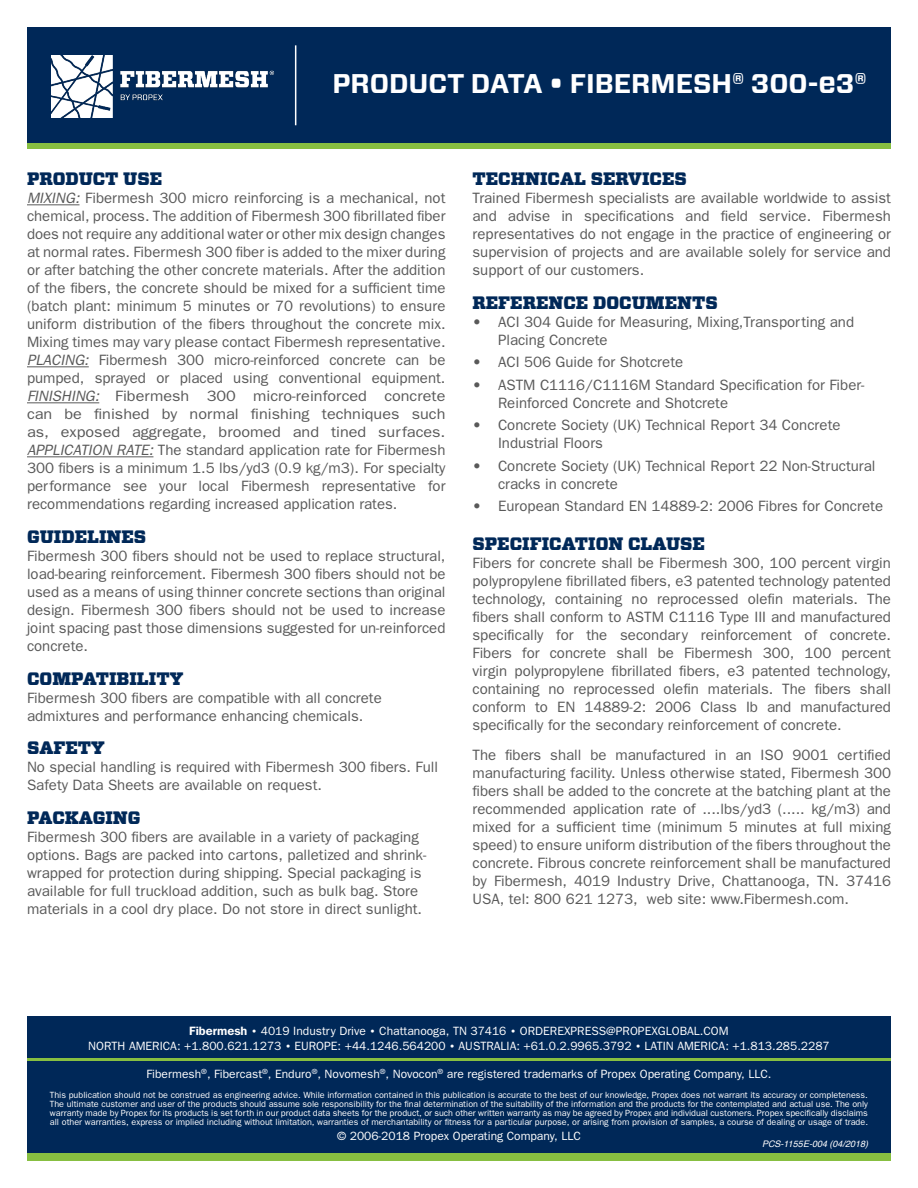
<style>
.page{position:relative;width:918px;height:1188px;background:#fff}
.page>*{position:absolute;margin:0;border:0;box-sizing:border-box;transform-origin:0 0}
.t1{font:700 27px "Vitesse Sans";color:#fff}
.Sub_Header{font:900 18px "Vitesse";color:#002858}
.Body{font:15px/18px "Franklin Gothic";color:#595959}
.Body_Footer_Wht{font:12px "Franklin Gothic";color:#fff}
.Body_Footer_Wht_SM{font:9px/9px "Franklin Gothic";color:#fff;text-align:justify}
.t2{font:italic 9px "Helvetica";color:#fff}
.s1{font-size:30px}
.s2{font-style:italic}
.s3{font-family:"Franklin Gothic IT Cby BT";font-weight:600}
.s4{font-family:"Franklin Gothic IT Cby BT";font-weight:600;font-size:10.5px}
</style>
<div class="page">
<hr style="left:27px;top:204px;width:52px;height:1px;background:#595959">
<hr style="left:27px;top:366px;width:62px;height:1px;background:#595959">
<hr style="left:27px;top:402px;width:72px;height:1px;background:#595959">
<hr style="left:27px;top:456px;width:126px;height:1px;background:#595959">
<div style="left:27px;top:1017px;width:864px;height:141px;background:#002858"></div>
<div style="left:27px;top:1154px;width:864px;height:7px;background:#87bf41"></div>
<hr style="left:27px;top:1059px;width:864px;height:2px;background:#87bf41">
<div style="left:27px;top:33px;width:864px;height:116px;background:#87bf41"></div>
<div style="left:27px;top:27px;width:864px;height:116px;background:#002858"></div>
<hr style="left:295px;top:45px;width:1px;height:80px;background:#fff">
<img style="left:51px;top:56px;width:223px;height:61px">
<p class="t1" style="left:332px;top:66px;width:536px">PRODUCT DATA • FIBERMESH® 300-<span class="s1">e</span>3®</p>
<p class="Sub_Header" style="left:27px;top:167px;width:137px">PRODUCT USE</p>
<p class="Body" style="left:27px;top:189px;width:420px;text-align:justify"><span class="s2">MIXING:</span> Fibermesh 300 micro reinforcing is a mechanical, not chemical, process. The addition of Fibermesh 300 fibrillated fiber does not require any additional water or other mix design changes at normal rates. Fibermesh 300 fiber is added to the mixer during or after batching the other concrete materials. After the addition of the fibers, the concrete should be mixed for a sufficient time (batch plant: minimum 5 minutes or 70 revolutions) to ensure uniform distribution of the fibers throughout the concrete mix.<br>Mixing times may vary please contact Fibermesh representative.<br><span class="s2">PLACING:</span> Fibermesh 300 micro-reinforced concrete can be pumped, sprayed or placed using conventional equipment.<br><span class="s2">FINISHING:</span> Fibermesh 300 micro-reinforced concrete can be finished by normal finishing techniques such as, exposed aggregate, broomed and tined surfaces.<br><span class="s2">APPLICATION RATE:</span> The standard application rate for Fibermesh 300 fibers is a minimum 1.5 lbs/yd3 (0.9 kg/m3). For specialty performance see your local Fibermesh representative for recommendations regarding increased application rates.</p>
<p class="Sub_Header" style="left:27px;top:525px;width:121px">GUIDELINES</p>
<p class="Body" style="left:27px;top:547px;width:420px;text-align:justify">Fibermesh 300 fibers should not be used to replace structural, load-bearing reinforcement. Fibermesh 300 fibers should not be used as a means of using thinner concrete sections than original design. Fibermesh 300 fibers should not be used to increase joint spacing past those dimensions suggested for un-reinforced concrete.</p>
<p class="Sub_Header" style="left:27px;top:666px;width:158px">COMPATIBILITY</p>
<p class="Body" style="left:27px;top:688px;width:356px">Fibermesh 300 fibers are compatible with all concrete admixtures and performance enhancing chemicals.</p>
<p class="Sub_Header" style="left:27px;top:736px;width:79px">SAFETY</p>
<p class="Body" style="left:27px;top:758px;width:412px">No special handling is required with Fibermesh 300 fibers. Full<br>Safety Data Sheets are available on request.</p>
<p class="Sub_Header" style="left:27px;top:805px;width:115px">PACKAGING</p>
<p class="Body" style="left:27px;top:827px;width:401px">Fibermesh 300 fibers are available in a variety of packaging options. Bags are packed into cartons, palletized and shrink&shy;wrapped for protection during shipping. Special packaging is available for full truckload addition, such as bulk bag. Store materials in a cool dry place. Do not store in direct sunlight.</p>
<p class="Sub_Header" style="left:472px;top:167px;width:216px">TECHNICAL SERVICES</p>
<p class="Body" style="left:472px;top:189px;width:420px;text-align:justify">Trained Fibermesh specialists are available worldwide to assist and advise in specifications and field service. Fibermesh representatives do not engage in the practice of engineering or supervision of projects and are available solely for service and support of our customers.</p>
<p class="Sub_Header" style="left:472px;top:291px;width:247px">REFERENCE DOCUMENTS</p>
<p class="Body" style="left:498px;top:313px;width:358px;text-indent:-26px">• ACI 304 Guide for Measuring, Mixing,Transporting and<br>Placing Concrete</p>
<p class="Body" style="left:472px;top:353px;width:212px">• ACI 506 Guide for Shotcrete</p>
<p class="Body" style="left:498px;top:376px;width:368px;text-indent:-26px">• ASTM C1116/C1116M Standard Specification for Fiber-<br>Reinforced Concrete and Shotcrete</p>
<p class="Body" style="left:498px;top:416px;width:344px;text-indent:-26px">• Concrete Society (UK) Technical Report 34 Concrete<br>Industrial Floors</p>
<p class="Body" style="left:498px;top:457px;width:379px;text-indent:-26px">• Concrete Society (UK) Technical Report 22 Non-Structural cracks in concrete</p>
<p class="Body" style="left:472px;top:497px;width:412px">• European Standard EN 14889-2: 2006 Fibres for Concrete</p>
<p class="Sub_Header" style="left:472px;top:531px;width:234px">SPECIFICATION CLAUSE</p>
<p class="Body" style="left:472px;top:553px;width:420px;text-align:justify">Fibers for concrete shall be Fibermesh 300, 100 percent virgin polypropylene fibrillated fibers, e3 patented technology patented technology, containing no reprocessed olefin materials. The fibers shall conform to ASTM C1116 Type III and manufactured specifically for the secondary reinforcement of concrete.<br>Fibers for concrete shall be Fibermesh 300, 100 percent virgin polypropylene fibrillated fibers, e3 patented technology, containing no reprocessed olefin materials. The fibers shall conform to EN 14889-2: 2006 Class Ib and manufactured specifically for the secondary reinforcement of concrete.</p>
<p class="Body" style="left:472px;top:745px;width:420px;text-align:justify">The fibers shall be manufactured in an ISO 9001 certified manufacturing facility. Unless otherwise stated, Fibermesh 300 fibers shall be added to the concrete at the batching plant at the recommended application rate of ....lbs/yd3 (..... kg/m3) and mixed for a sufficient time (minimum 5 minutes at full mixing speed) to ensure uniform distribution of the fibers throughout the concrete. Fibrous concrete reinforcement shall be manufactured by Fibermesh, 4019 Industry Drive, Chattanooga, TN. 37416<br>USA, tel: 800 621 1273, web site: www.Fibermesh.com.</p>
<p class="Body_Footer_Wht" style="left:189px;top:1024px;width:541px"><span class="s3">Fibermesh</span> <span class="s4">•</span> 4019 Industry Drive <span class="s4">•</span> Chattanooga, TN 37416 <span class="s4">•</span> ORDEREXPRESS@PROPEXGLOBAL.COM</p>
<p class="Body_Footer_Wht" style="left:88px;top:1039px;width:743px">NORTH AMERICA: +1.800.621.1273 <span class="s4">•</span> EUROPE: +44.1246.564200 <span class="s4">•</span> AUSTRALIA: +61.0.2.9965.3792 <span class="s4">•</span> LATIN AMERICA: +1.813.285.2287</p>
<p class="Body_Footer_Wht" style="left:146px;top:1067px;width:627px">Fibermesh<sup>®</sup>, Fibercast<sup>®</sup>, Enduro<sup>®</sup>, Novomesh<sup>®</sup>, Novocon<sup>®</sup> are registered trademarks of Propex Operating Company, LLC.</p>
<p class="Body_Footer_Wht_SM" style="left:50px;top:1090px;width:820px">This publication should not be construed as engineering advice. While information contained in this publication is accurate to the best of our knowledge, Propex does not warrant its accuracy or completeness.<br>The ultimate customer and user of the products should assume sole responsibility for the final determination of the suitability of the information and the products for the contemplated and actual use. The only warranty made by Propex for its products is set forth in our product data sheets for the product, or such other written warranty as may be agreed by Propex and individual customers. Propex specifically disclaims all other warranties, express or implied including without limitation, warranties of merchantability or fitness for a particular purpose, or arising from provision of samples, a course of dealing or usage of trade.</p>
<p class="Body_Footer_Wht" style="left:337px;top:1129px;width:245px">© 2006-2018 Propex Operating Company, LLC</p>
<p class="t2" style="left:762px;top:1136px;width:107px">PCS-1155E-004 (04/2018)</p>
</div>
